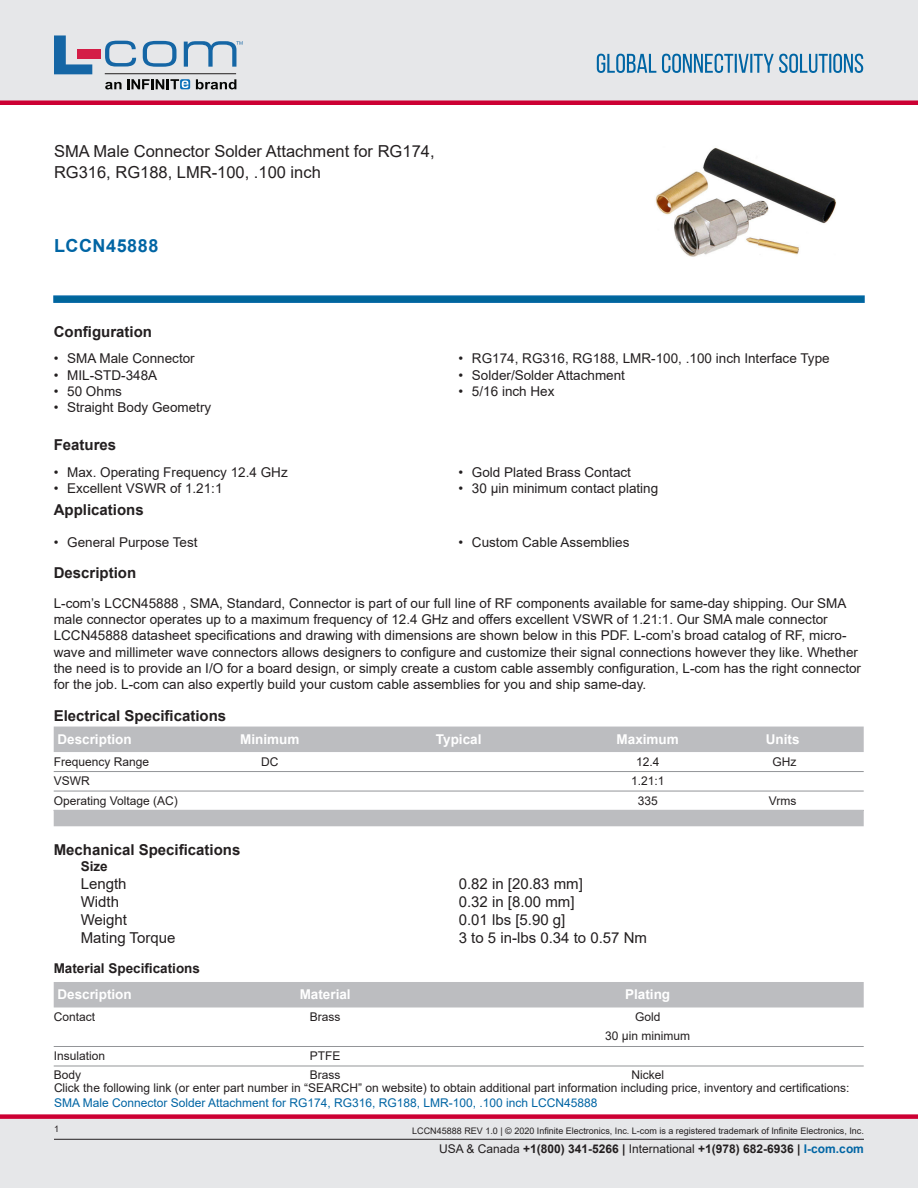
<style>
.page{position:relative;width:918px;height:1188px;background:#fff}
.page>*{position:absolute;margin:0;border:0;box-sizing:border-box;transform-origin:0 0}
.PN{font:700 18px "Arial";letter-spacing:.03em;color:#0065a4}
.Web_Description_Para{font:16.5px/21px "Arial";color:#231f20}
.Specs_Para{font:15px "Arial";color:#231f20}
.Head1{font:700 15px "Arial";color:#231f20}
.LCOM_Section_Header{font:700 15px "Arial";color:#231f20}
.MarketingDescription{font:13.5px/16.2px "Arial";color:#231f20}
.LCOM_Table_Header_Lo{font:700 13.5px "Arial";color:#fff}
.Head2{font:700 13.5px "Arial";color:#231f20}
.Head2_after_Head1{font:700 13.5px "Arial";color:#231f20}
.Description_and_PN_L{font:12px/14.4px "Arial";color:#231f20}
.LCOM_Table_Body_Low{font:12px "Arial";color:#231f20}
.t1{font:700 12px "Arial";color:#231f20}
.t2{font:9px "Arial";color:#231f20}
.s1{color:#0065a4}
.s2{font-weight:400}
</style>
<div class="page">
<div style="left:0;top:1119px;width:918px;height:69px;background:#e6e7e9"></div>
<div style="left:0;top:1114px;width:918px;height:5px;background:#c03"></div>
<div style="left:0;top:0;width:918px;height:102px;background:#e6e7e9"></div>
<div style="left:0;top:100px;width:918px;height:5px;background:#c03"></div>
<hr style="left:54px;top:1139px;width:810px;height:1px;background:#231f20">
<svg style="left:597px;top:54px;width:266px;height:19px"></svg>
<svg style="left:53px;top:295px;width:812px;height:8px;background:#0f6ea3"></svg>
<hr style="left:105px;top:73px;width:131px;height:1px;background:#211e1e">
<svg style="left:54px;top:35px;width:38px;height:39px"></svg>
<svg style="left:143px;top:41px;width:34px;height:26px"></svg>
<svg style="left:105px;top:41px;width:31px;height:26px"></svg>
<div style="left:77px;top:49px;width:23px;height:10px;background:#d41e47"></div>
<svg style="left:180px;top:79px;width:10px;height:10px"></svg>
<svg style="left:196px;top:79px;width:40px;height:10px"></svg>
<svg style="left:105px;top:79px;width:83px;height:10px"></svg>
<svg style="left:184px;top:41px;width:59px;height:26px"></svg>
<img style="left:655px;top:147px;width:181px;height:110px">
<div style="left:54px;top:727px;width:810px;height:25px;background:#bcbdc0"></div>
<hr style="left:54px;top:771px;width:810px;height:1px;background:#939598">
<hr style="left:54px;top:791px;width:810px;height:1px;background:#939598">
<div style="left:54px;top:810px;width:810px;height:16px;background:#bcbdc0"></div>
<div style="left:54px;top:982px;width:810px;height:25px;background:#bcbdc0"></div>
<hr style="left:54px;top:1046px;width:810px;height:1px;background:#939598">
<hr style="left:54px;top:1066px;width:810px;height:1px;background:#939598">
<h1 class="Web_Description_Para" style="left:54px;top:141px;width:382px">SMA Male Connector Solder Attachment for RG174,<br>RG316, RG188, LMR-100, .100 inch</h1>
<p class="PN" style="left:54px;top:233px;width:106px">LCCN45888</p>
<p class="LCOM_Section_Header" style="left:54px;top:321px;width:100px">Configuration</p>
<p class="MarketingDescription" style="left:54px;top:350px;width:143px">• SMA Male Connector</p>
<p class="MarketingDescription" style="left:54px;top:367px;width:105px">• MIL-STD-348A</p>
<p class="MarketingDescription" style="left:54px;top:383px;width:70px">• 50 Ohms</p>
<p class="MarketingDescription" style="left:54px;top:399px;width:159px">• Straight Body Geometry</p>
<p class="LCOM_Section_Header" style="left:54px;top:434px;width:64px">Features</p>
<p class="MarketingDescription" style="left:54px;top:464px;width:236px">• Max. Operating Frequency 12.4 GHz</p>
<p class="MarketingDescription" style="left:54px;top:480px;width:170px">• Excellent VSWR of 1.21:1</p>
<p class="MarketingDescription" style="left:458px;top:350px;width:373px">• RG174, RG316, RG188, LMR-100, .100 inch Interface Type</p>
<p class="MarketingDescription" style="left:458px;top:367px;width:168px">• Solder/Solder Attachment</p>
<p class="MarketingDescription" style="left:458px;top:383px;width:98px">• 5/16 inch Hex</p>
<p class="MarketingDescription" style="left:458px;top:464px;width:174px">• Gold Plated Brass Contact</p>
<p class="MarketingDescription" style="left:458px;top:480px;width:201px">• 30 µin minimum contact plating</p>
<p class="LCOM_Section_Header" style="left:54px;top:500px;width:92px">Applications</p>
<p class="MarketingDescription" style="left:54px;top:534px;width:145px">• General Purpose Test</p>
<p class="MarketingDescription" style="left:458px;top:534px;width:173px">• Custom Cable Assemblies</p>
<p class="LCOM_Section_Header" style="left:54px;top:563px;width:84px">Description</p>
<p class="MarketingDescription" style="left:54px;top:595px;width:809px">L-com’s LCCN45888 , SMA, Standard, Connector is part of our full line of RF components available for same-day shipping. Our SMA male connector operates up to a maximum frequency of 12.4 GHz and offers excellent VSWR of 1.21:1. Our SMA male connector LCCN45888 datasheet specifications and drawing with dimensions are shown below in this PDF. L-com’s broad catalog of RF, micro&shy;wave and millimeter wave connectors allows designers to configure and customize their signal connections however they like. Whether the need is to provide an I/O for a board design, or simply create a custom cable assembly configuration, L-com has the right connector for the job. L-com can also expertly build your custom cable assemblies for you and ship same-day.</p>
<p class="Head1" style="left:54px;top:705px;width:174px">Electrical Specifications</p>
<p class="LCOM_Table_Header_Lo" style="left:57px;top:730px;width:76px">Description</p>
<p class="LCOM_Table_Header_Lo" style="left:240px;top:730px;width:61px">Minimum</p>
<p class="LCOM_Table_Header_Lo" style="left:436px;top:730px;width:47px">Typical</p>
<p class="LCOM_Table_Header_Lo" style="left:617px;top:730px;width:64px">Maximum</p>
<p class="LCOM_Table_Header_Lo" style="left:766px;top:730px;width:35px">Units</p>
<p class="LCOM_Table_Body_Low" style="left:54px;top:753px;width:97px">Frequency Range</p>
<p class="LCOM_Table_Body_Low" style="left:261px;top:753px;width:19px">DC</p>
<p class="LCOM_Table_Body_Low" style="left:636px;top:753px;width:25px">12.4</p>
<p class="LCOM_Table_Body_Low" style="left:772px;top:753px;width:25px">GHz</p>
<p class="LCOM_Table_Body_Low" style="left:54px;top:773px;width:37px">VSWR</p>
<p class="LCOM_Table_Body_Low" style="left:631px;top:773px;width:35px">1.21:1</p>
<p class="LCOM_Table_Body_Low" style="left:54px;top:792px;width:126px">Operating Voltage (AC)</p>
<p class="LCOM_Table_Body_Low" style="left:638px;top:792px;width:22px">335</p>
<p class="LCOM_Table_Body_Low" style="left:769px;top:792px;width:29px">Vrms</p>
<p class="Head1" style="left:54px;top:839px;width:188px">Mechanical Specifications</p>
<p class="Head2_after_Head1" style="left:81px;top:857px;width:29px">Size</p>
<p class="Specs_Para" style="left:81px;top:873px;width:47px">Length</p>
<p class="Specs_Para" style="left:459px;top:873px;width:126px">0.82 in [20.83 mm]</p>
<p class="Specs_Para" style="left:81px;top:891px;width:40px">Width</p>
<p class="Specs_Para" style="left:459px;top:891px;width:117px">0.32 in [8.00 mm]</p>
<p class="Specs_Para" style="left:81px;top:909px;width:48px">Weight</p>
<p class="Specs_Para" style="left:459px;top:909px;width:108px">0.01 lbs [5.90 g]</p>
<p class="Specs_Para" style="left:81px;top:927px;width:96px">Mating Torque</p>
<p class="Specs_Para" style="left:459px;top:927px;width:190px">3 to 5 in-lbs 0.34 to 0.57 Nm</p>
<p class="Head2" style="left:54px;top:958px;width:148px">Material Specifications</p>
<p class="LCOM_Table_Header_Lo" style="left:57px;top:985px;width:76px">Description</p>
<p class="LCOM_Table_Header_Lo" style="left:300px;top:985px;width:53px">Material</p>
<p class="LCOM_Table_Header_Lo" style="left:625px;top:985px;width:47px">Plating</p>
<p class="LCOM_Table_Body_Low" style="left:54px;top:1009px;width:43px">Contact</p>
<p class="LCOM_Table_Body_Low" style="left:310px;top:1009px;width:32px">Brass</p>
<p class="LCOM_Table_Body_Low" style="left:635px;top:1009px;width:27px">Gold</p>
<p class="LCOM_Table_Body_Low" style="left:605px;top:1028px;width:86px">30 µin minimum</p>
<p class="LCOM_Table_Body_Low" style="left:54px;top:1048px;width:53px">Insulation</p>
<p class="LCOM_Table_Body_Low" style="left:310px;top:1048px;width:32px">PTFE</p>
<p class="LCOM_Table_Body_Low" style="left:54px;top:1067px;width:29px">Body</p>
<p class="LCOM_Table_Body_Low" style="left:310px;top:1067px;width:32px">Brass</p>
<p class="LCOM_Table_Body_Low" style="left:631px;top:1067px;width:34px">Nickel</p>
<p class="Description_and_PN_L" style="left:54px;top:1081px;width:797px">Click the following link (or enter part number in “SEARCH” on website) to obtain additional part information including price, inventory and certifications:<br><span class="s1">SMA Male Connector Solder Attachment for RG174, RG316, RG188, LMR-100, .100 inch LCCN45888</span></p>
<p class="t2" style="left:54px;top:1123px;width:7px">1</p>
<p class="t2" style="left:412px;top:1125px;width:453px">LCCN45888 REV 1.0 | © 2020 Infinite Electronics, Inc. L-com is a registered trademark of Infinite Electronics, Inc.</p>
<p class="t1" style="left:439px;top:1140px;width:426px"><span class="s2">USA &amp; Canada</span> +1(800) 341-5266 | <span class="s2">International</span> +1(978) 682-6936 | <span class="s1">l-com.com</span></p>
</div>
